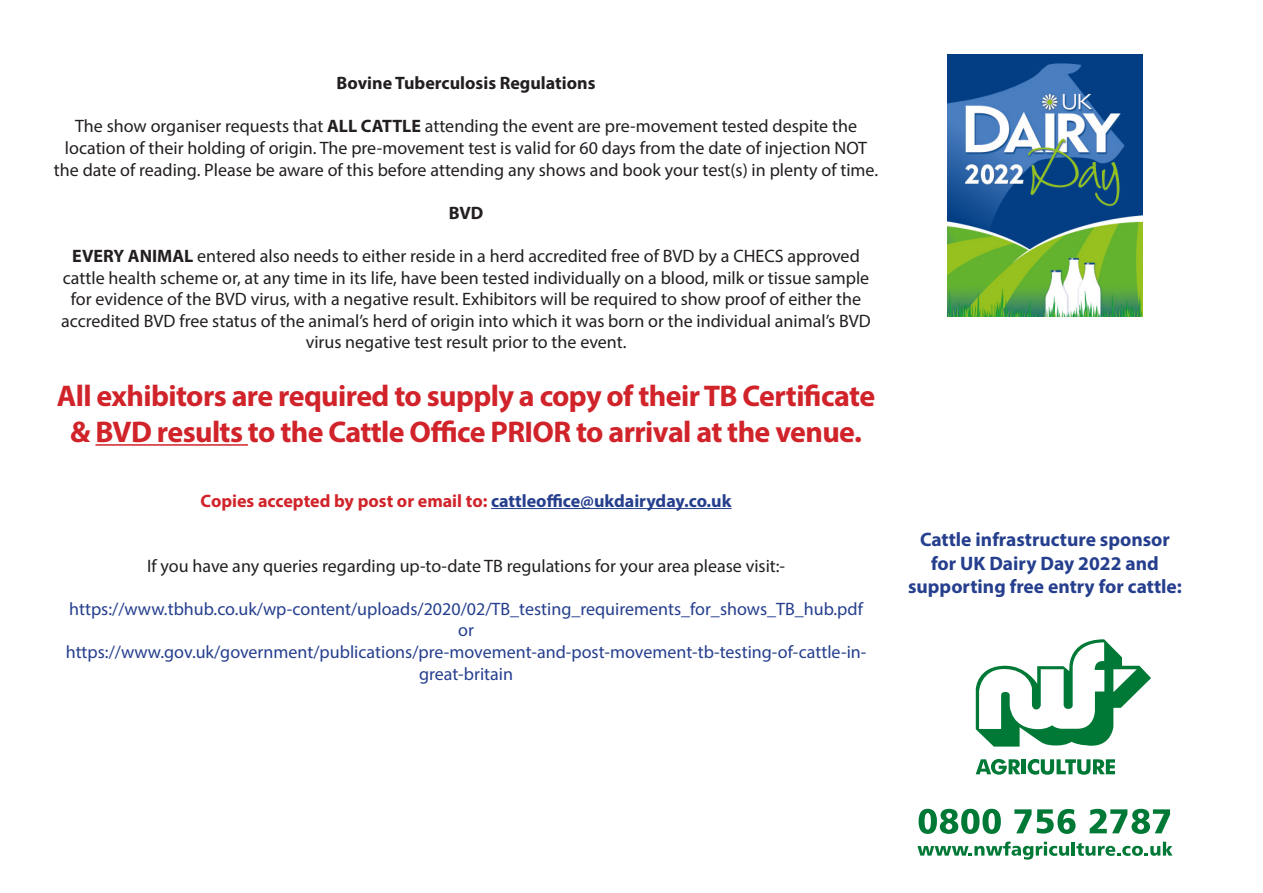
<style>
.page{position:relative;width:1263px;height:893px;background:#fff}
.page>*{position:absolute;margin:0;border:0;box-sizing:border-box;transform-origin:0 0}
.t1{font:700 30px/36px "Myriad Pro";letter-spacing:-.02em;color:#d1232a;text-align:center}
.t2{font:700 19.5px/23.4px "Myriad Pro";color:#253f8e;text-align:center}
.t3{font:18px/21.6px "Myriad Pro";color:#231f20;text-align:center}
.t4{font:18px/21.6px "Myriad Pro";color:#253f8e;text-align:center}
.t5{font:700 18px "Myriad Pro";color:#d1232a}
.t6{font:700 18px "Myriad Pro";color:#231f20}
.s1{font-weight:700}
.s2{color:#253f8e}
</style>
<div class="page">
<img style="left:947px;top:54px;width:196px;height:262px">
<hr style="left:95px;top:444px;width:153px;height:2px;background:#d1232a">
<hr style="left:491px;top:508px;width:240px;height:1px;background:#253f8e">
<svg style="left:976px;top:639px;width:175px;height:108px"></svg>
<svg style="left:976px;top:759px;width:44px;height:16px"></svg>
<div style="left:1021px;top:759px;width:5px;height:15px;background:#007836"></div>
<svg style="left:1028px;top:759px;width:87px;height:16px"></svg>
<svg style="left:918px;top:809px;width:83px;height:25px"></svg>
<svg style="left:1014px;top:809px;width:17px;height:24px"></svg>
<svg style="left:1037px;top:809px;width:38px;height:25px"></svg>
<svg style="left:1089px;top:809px;width:81px;height:25px"></svg>
<svg style="left:917px;top:841px;width:152px;height:19px"></svg>
<hr style="left:1071px;top:842px;width:4px;height:14px;background:#007836">
<svg style="left:1076px;top:842px;width:96px;height:14px"></svg>
<p class="t6" style="left:337px;top:71px;width:261px">Bovine Tuberculosis Regulations</p>
<p class="t3" style="left:54px;top:115px;width:826px">The show organiser requests that <span class="s1">ALL CATTLE</span> attending the event are pre-movement tested despite the location of their holding of origin. The pre-movement test is valid for 60 days from the date of injection NOT the date of reading. Please be aware of this before attending any shows and book your test(s) in plenty of time.</p>
<p class="t6" style="left:449px;top:201px;width:36px">BVD</p>
<p class="t3" style="left:61px;top:245px;width:811px"><span class="s1">EVERY ANIMAL</span> entered also needs to either reside in a herd accredited free of BVD by a CHECS approved cattle health scheme or, at any time in its life, have been tested individually on a blood, milk or tissue sample for evidence of the BVD virus, with a negative result. Exhibitors will be required to show proof of either the accredited BVD free status of the animal’s herd of origin into which it was born or the individual animal’s BVD virus negative test result prior to the event.</p>
<h1 class="t1" style="left:57px;top:377px;width:820px">All exhibitors are required to supply a copy of their TB Certificate &amp; BVD results to the Cattle Office PRIOR to arrival at the venue.</h1>
<p class="t5" style="left:201px;top:489px;width:532px">Copies accepted by post or email to: <span class="s2">cattleoffice@ukdairyday.co.uk</span></p>
<p class="t3" style="left:147px;top:554px;width:640px">If you have any queries regarding up-to-date TB regulations for your area please visit:-</p>
<p class="t4" style="left:66px;top:598px;width:802px">https://www.tbhub.co.uk/wp-content/uploads/2020/02/TB_testing_requirements_for_shows_TB_hub.pdf or https://www.gov.uk/government/publications/pre-movement-and-post-movement-tb-testing-of-cattle-in&shy;great-britain</p>
<p class="t2" style="left:908px;top:527px;width:275px">Cattle infrastructure sponsor for UK Dairy Day 2022 and supporting free entry for cattle:</p>
</div>
